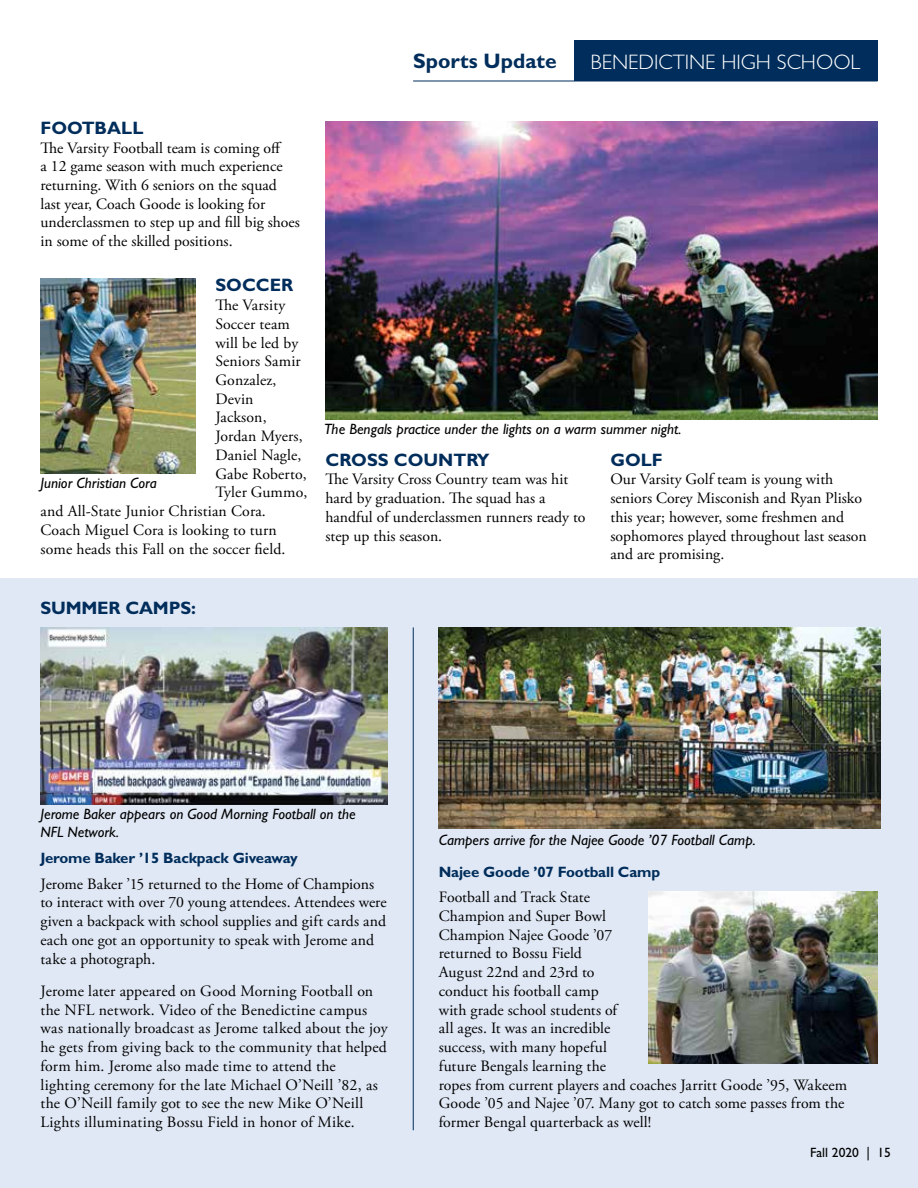
<style>
.page{position:relative;width:918px;height:1188px;background:#fff}
.page>*{position:absolute;margin:0;border:0;box-sizing:border-box;transform-origin:0 0}
.t1{font:300 21px "Gill Sans Std";color:#fff}
.t2{font:700 21px "Gill Sans Std";color:#002d5b}
.t3{font:700 18px "Gill Sans Std";color:#002d5b}
.t4{font:15.75px/18.8px "Adobe Garamond Pro";color:#000}
.t5{font:italic 15px/18px "Gill Sans Std";color:#000}
.t6{font:700 15px "Gill Sans Std";letter-spacing:-.01em;color:#002d5b}
.t7{font:13.5px "Gill Sans Std";color:#000}
</style>
<div class="page">
<div style="left:574px;top:40px;width:304px;height:41px;background:#002d5b"></div>
<hr style="left:413px;top:81px;width:465px;height:1px;background:#002d5b">
<img style="left:40px;top:279px;width:155px;height:194px">
<img style="left:326px;top:122px;width:552px;height:298px">
<div style="left:0;top:579px;width:918px;height:609px;background:#e0e8f5"></div>
<img style="left:40px;top:627px;width:348px;height:177px">
<img style="left:648px;top:891px;width:230px;height:173px">
<hr style="left:413px;top:627px;width:1px;height:503px;background:#002d5b">
<img style="left:439px;top:627px;width:441px;height:201px">
<h1 class="t2" style="left:413px;top:49px;width:145px">Sports Update</h1>
<h1 class="t1" style="left:591px;top:50px;width:271px">BENEDICTINE HIGH SCHOOL</h1>
<p class="t3" style="left:40px;top:117px;width:104px">FOOTBALL</p>
<p class="t4" style="left:40px;top:139px;width:261px">The Varsity Football team is coming off<br>a 12 game season with much experience returning. With 6 seniors on the squad last year, Coach Goode is looking for underclassmen to step up and fill big shoes in some of the skilled positions.</p>
<p class="t3" style="left:215px;top:275px;width:79px">SOCCER</p>
<p class="t4" style="left:215px;top:296px;width:71px">The Varsity</p>
<p class="t4" style="left:215px;top:315px;width:76px">Soccer team</p>
<p class="t4" style="left:215px;top:334px;width:85px">will be led by</p>
<p class="t4" style="left:215px;top:352px;width:87px">Seniors Samir</p>
<p class="t4" style="left:215px;top:371px;width:63px">Gonzalez,</p>
<p class="t4" style="left:215px;top:390px;width:40px">Devin</p>
<p class="t4" style="left:215px;top:409px;width:53px">Jackson,</p>
<p class="t4" style="left:215px;top:427px;width:89px">Jordan Myers,</p>
<p class="t4" style="left:215px;top:446px;width:88px">Daniel Nagle,</p>
<p class="t4" style="left:215px;top:465px;width:93px">Gabe Roberto,</p>
<p class="t4" style="left:215px;top:484px;width:94px">Tyler Gummo,</p>
<p class="t4" style="left:40px;top:502px;width:227px">and All-State Junior Christian Cora.</p>
<p class="t4" style="left:40px;top:521px;width:238px">Coach Miguel Cora is looking to turn</p>
<p class="t4" style="left:40px;top:540px;width:247px">some heads this Fall on the soccer field.</p>
<p class="t5" style="left:40px;top:474px;width:118px">Junior Christian Cora</p>
<p class="t3" style="left:40px;top:597px;width:157px">SUMMER CAMPS:</p>
<p class="t5" style="left:324px;top:420px;width:359px">The Bengals practice under the lights on a warm summer night.</p>
<p class="t3" style="left:326px;top:449px;width:165px">CROSS COUNTRY</p>
<p class="t4" style="left:326px;top:471px;width:262px">The Varsity Cross Country team was hit hard by graduation. The squad has a handful of underclassmen runners ready to step up this season.</p>
<p class="t3" style="left:610px;top:449px;width:54px">GOLF</p>
<p class="t4" style="left:610px;top:471px;width:258px">Our Varsity Golf team is young with seniors Corey Misconish and Ryan Plisko this year; however, some freshmen and sophomores played throughout last season and are promising.</p>
<p class="t5" style="left:40px;top:805px;width:317px">Jerome Baker appears on Good Morning Football on the<br>NFL Network.</p>
<p class="t6" style="left:40px;top:849px;width:259px">Jerome Baker ’15 Backpack Giveaway</p>
<p class="t4" style="left:40px;top:875px;width:348px">Jerome Baker ’15 returned to the Home of Champions to interact with over 70 young attendees. Attendees were given a backpack with school supplies and gift cards and each one got an opportunity to speak with Jerome and take a photograph.</p>
<p class="t4" style="left:40px;top:982px;width:349px">Jerome later appeared on Good Morning Football on the NFL network. Video of the Benedictine campus was nationally broadcast as Jerome talked about the joy he gets from giving back to the community that helped form him. Jerome also made time to attend the lighting ceremony for the late Michael O’Neill ’82, as the O’Neill family got to see the new Mike O’Neill Lights illuminating Bossu Field in honor of Mike.</p>
<p class="t5" style="left:439px;top:831px;width:318px">Campers arrive for the Najee Goode ’07 Football Camp.</p>
<p class="t6" style="left:439px;top:863px;width:223px">Najee Goode ’07 Football Camp</p>
<p class="t4" style="left:439px;top:888px;width:410px">Football and Track State<br>Champion and Super Bowl<br>Champion Najee Goode ’07<br>returned to Bossu Field<br>August 22nd and 23rd to<br>conduct his football camp<br>with grade school students of<br>all ages. It was an incredible<br>success, with many hopeful<br>future Bengals learning the<br>ropes from current players and coaches Jarritt Goode ’95, Wakeem<br>Goode ’05 and Najee ’07. Many got to catch some passes from the former Bengal quarterback as well!</p>
<p class="t7" style="left:810px;top:1144px;width:82px">Fall 2020 | 15</p>
</div>
